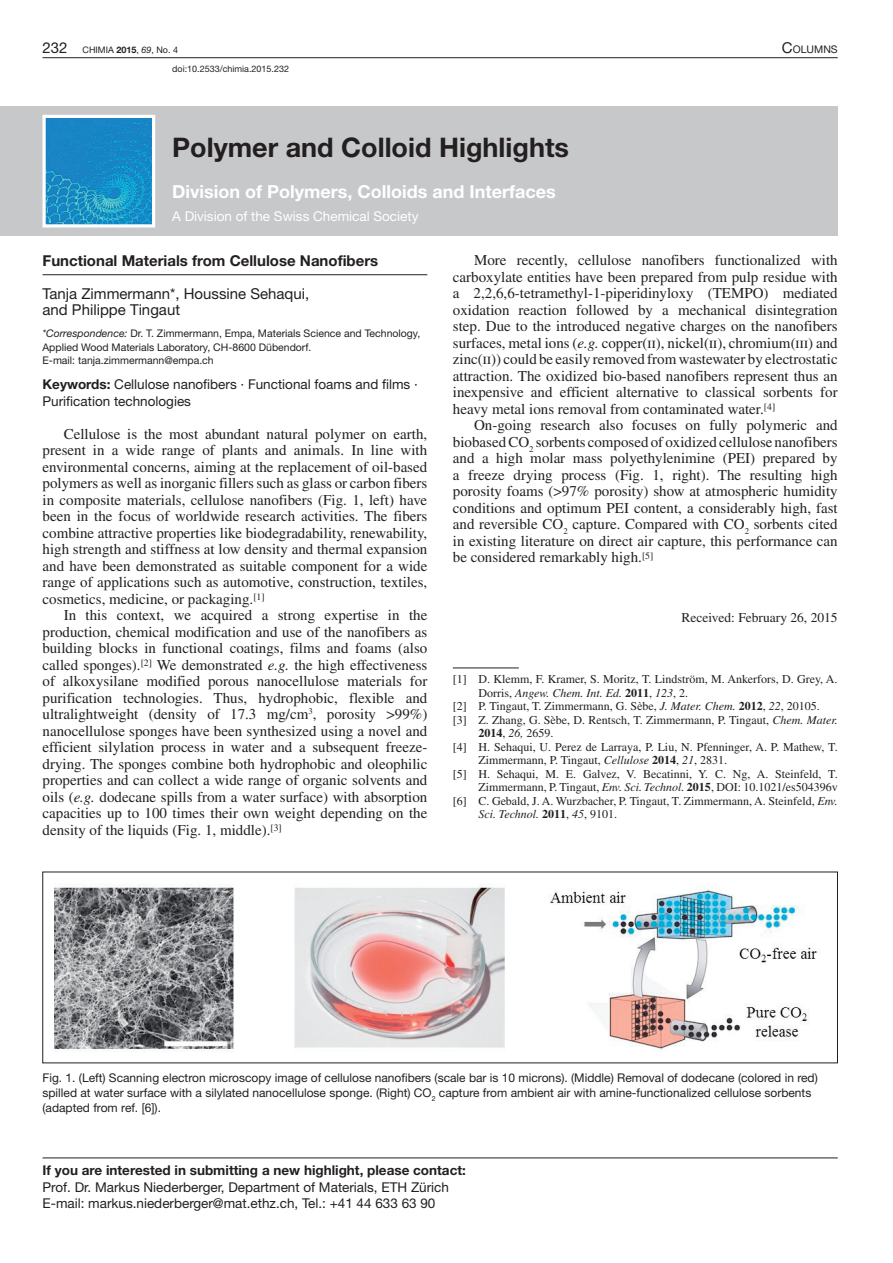
<style>
.page{position:relative;width:893px;height:1263px;background:#fff}
.page>*{position:absolute;margin:0;border:0;box-sizing:border-box;transform-origin:0 0}
.t1{font:700 27px "Helvetica Neue LT Std";color:#231f20}
.t2{font:700 18px "Helvetica Neue LT Std";color:#fff}
.t3{font:15px/16.5px "Times LT Std";color:#231f20;text-align:justify}
.t4{font:15px/16.5px "Helvetica Neue LT Std";color:#231f20}
.t5{font:700 15px "Helvetica Neue LT Std";color:#231f20}
.t6{font:13.5px/16.2px "Helvetica Neue LT Std";color:#231f20}
.t7{font:700 13.5px "Helvetica Neue LT Std";color:#231f20}
.t8{font:13.5px "Helvetica Neue LT Std";color:#fff}
.t9{font:13.5px "Times LT Std";color:#231f20}
.t10{font:12px "Times LT Std";color:#231f20}
.t11{font:12px/15px "Helvetica Neue LT Std";color:#231f20}
.t12{font:italic 12px "Times LT Std";color:#231f20}
.t13{font:10.5px/13.5px "Helvetica Neue LT Std";color:#231f20}
.t14{font:10.5px "Helvetica Neue LT Std";color:#231f20}
.t15{font:9px "Helvetica Neue LT Std";color:#231f20}
.s1{font-size:15px}
.s2{font-weight:700}
.s3{font-style:italic}
.s4{font-style:normal}
.s5{font-weight:700;font-style:normal}
.s6{font-family:"Times New Roman"}
</style>
<div class="page">
<hr style="left:43px;top:57px;width:795px;height:1px;background:#231f20">
<div style="left:0;top:106px;width:838px;height:130px;background:#c7c8ca"></div>
<img style="left:47px;top:119px;width:104px;height:104px">
<div style="left:43px;top:115px;width:112px;height:112px;border:3px solid #fff"></div>
<hr style="left:43px;top:1157px;width:795px;height:1px;background:#231f20">
<hr style="left:43px;top:274px;width:384px;height:1px;background:#231f20">
<hr style="left:453px;top:667px;width:66px;height:1px;background:#231f20">
<img style="left:54px;top:887px;width:763px;height:164px">
<p class="t15" style="left:43px;top:45px;width:137px"><span class="s1">232</span> CHIMIA <span class="s2">2015</span>, <span class="s3">69</span>, No. 4</p>
<p class="t14" style="left:782px;top:43px;width:57px"><span class="s1">C</span>OLUMNS</p>
<p class="t15" style="left:172px;top:64px;width:118px">doi:10.2533/chimia.2015.232</p>
<h1 class="t1" style="left:172px;top:131px;width:398px">Polymer and Colloid Highlights</h1>
<p class="t2" style="left:172px;top:181px;width:385px">Division of Polymers, Colloids and Interfaces</p>
<p class="t8" style="left:172px;top:208px;width:248px">A Division of the Swiss Chemical Society</p>
<p class="t5" style="left:43px;top:251px;width:337px">Functional Materials from Cellulose Nanofibers</p>
<p class="t4" style="left:43px;top:285px;width:268px">Tanja Zimmermann*, Houssine Sehaqui, and Philippe Tingaut</p>
<p class="t13" style="left:43px;top:327px;width:379px"><span class="s3">*Correspondence:</span> Dr. T. Zimmermann, Empa, Materials Science and Technology,<br>Applied Wood Materials Laboratory, CH-8600 Dübendorf.<br>E-mail: tanja.zimmermann@empa.ch</p>
<p class="t6" style="left:43px;top:376px;width:377px"><span class="s2">Keywords:</span> Cellulose nanofibers · Functional foams and films ·<br>Purification technologies</p>
<p class="t3" style="left:43px;top:425px;width:386px;text-indent:21px">Cellulose is the most abundant natural polymer on earth, present in a wide range of plants and animals. In line with environmental concerns, aiming at the replacement of oil-based polymers as well as inorganic fillers such as glass or carbon fibers in composite materials, cellulose nanofibers (Fig. 1, left) have been in the focus of worldwide research activities. The fibers combine attractive properties like biodegradability, renewability, high strength and stiffness at low density and thermal expansion and have been demonstrated as suitable component for a wide range of applications such as automotive, construction, textiles, cosmetics, medicine, or packaging.<sup>[1]</sup></p>
<p class="t3" style="left:43px;top:607px;width:386px;text-indent:21px">In this context, we acquired a strong expertise in the production, chemical modification and use of the nanofibers as building blocks in functional coatings, films and foams (also called sponges).<sup>[2]</sup> We demonstrated <span class="s3">e.g.</span> the high effectiveness of alkoxysilane modified porous nanocellulose materials for purification technologies. Thus, hydrophobic, flexible and ultralightweight (density of 17.3 mg/cm<sup>3</sup>, porosity &gt;99%) nanocellulose sponges have been synthesized using a novel and efficient silylation process in water and a subsequent freeze&shy;drying. The sponges combine both hydrophobic and oleophilic properties and can collect a wide range of organic solvents and oils (<span class="s3">e.g.</span> dodecane spills from a water surface) with absorption capacities up to 100 times their own weight depending on the density of the liquids (Fig. 1, middle).<sup>[3]</sup></p>
<p class="t3" style="left:453px;top:252px;width:386px;text-indent:21px">More recently, cellulose nanofibers functionalized with carboxylate entities have been prepared from pulp residue with a 2,2,6,6-tetramethyl-1-piperidinyloxy (TEMPO) mediated oxidation reaction followed by a mechanical disintegration step. Due to the introduced negative charges on the nanofibers surfaces, metal ions (<span class="s3">e.g.</span> copper(ii), nickel(ii), chromium(iii) and zinc(ii)) could be easily removed from wastewater by electrostatic attraction. The oxidized bio-based nanofibers represent thus an inexpensive and efficient alternative to classical sorbents for heavy metal ions removal from contaminated water.<sup>[4]</sup></p>
<p class="t3" style="left:453px;top:417px;width:386px;text-indent:21px">On-going research also focuses on fully polymeric and biobased CO<sub>2</sub> sorbents composed of oxidized cellulose nanofibers and a high molar mass polyethylenimine (PEI) prepared by a freeze drying process (Fig. 1, right). The resulting high porosity foams (&gt;97% porosity) show at atmospheric humidity conditions and optimum PEI content, a considerably high, fast and reversible CO<sub>2</sub> capture. Compared with CO<sub>2</sub> sorbents cited in existing literature on direct air capture, this performance can be considered remarkably high.<sup>[5]</sup></p>
<p class="t9" style="left:681px;top:610px;width:158px">Received: February 26, 2015</p>
<p class="t10" style="left:453px;top:672px;width:386px">[1] D. Klemm, F. Kramer, S. Moritz, T. Lindström, M. Ankerfors, D. Grey, A.</p>
<p class="t12" style="left:478px;top:686px;width:211px"><span class="s4">Dorris,</span> Angew. Chem. Int. Ed. <span class="s5">2011</span><span class="s4">,</span> 123<span class="s4">, 2.</span></p>
<p class="t10" style="left:453px;top:699px;width:369px">[2] P. Tingaut, T. Zimmermann, G. S<span class="s6">è</span>be, <span class="s3">J. Mater. Chem.</span> <span class="s2">2012</span>, <span class="s3">22</span>, 20105.</p>
<p class="t10" style="left:453px;top:713px;width:386px">[3] Z. Zhang, G. Sèbe, D. Rentsch, T. Zimmermann, P. Tingaut, <span class="s3">Chem. Mater.</span></p>
<p class="t10" style="left:478px;top:726px;width:76px"><span class="s2">2014</span>, <span class="s3">26,</span> 2659.</p>
<p class="t10" style="left:453px;top:740px;width:386px">[4] H. Sehaqui, U. Perez de Larraya, P. Liu, N. Pfenninger, A. P. Mathew, T.</p>
<p class="t10" style="left:478px;top:753px;width:250px">Zimmermann, P. Tingaut, <span class="s3">Cellulose</span> <span class="s2">2014</span>, <span class="s3">21</span>, 2831.</p>
<p class="t10" style="left:453px;top:767px;width:386px">[5] H. Sehaqui, M. E. Galvez, V. Becatinni, Y. C. Ng, A. Steinfeld, T.</p>
<p class="t10" style="left:478px;top:780px;width:361px">Zimmermann, P. Tingaut, <span class="s3">Env. Sci. Technol.</span> <span class="s2">2015</span>, DOI: 10.1021/es504396v</p>
<p class="t10" style="left:453px;top:794px;width:386px">[6] C. Gebald, J. A. Wurzbacher, P. Tingaut, T. Zimmermann, A. Steinfeld, <span class="s3">Env.</span></p>
<p class="t12" style="left:478px;top:808px;width:140px">Sci. Technol. <span class="s5">2011</span><span class="s4">,</span> 45<span class="s4">, 9101.</span></p>
<p class="t11" style="left:43px;top:1070px;width:777px">Fig. 1. (Left) Scanning electron microscopy image of cellulose nanofibers (scale bar is 10 microns). (Middle) Removal of dodecane (colored in red) spilled at water surface with a silylated nanocellulose sponge. (Right) CO<sub>2</sub> capture from ambient air with amine-functionalized cellulose sorbents (adapted from ref. [6]).</p>
<p class="t7" style="left:43px;top:1162px;width:425px">If you are interested in submitting a new highlight, please contact:</p>
<p class="t6" style="left:43px;top:1178px;width:408px">Prof. Dr. Markus Niederberger, Department of Materials, ETH Zürich<br>E-mail: markus.niederberger@mat.ethz.ch, Tel.: +41 44 633 63 90</p>
</div>
